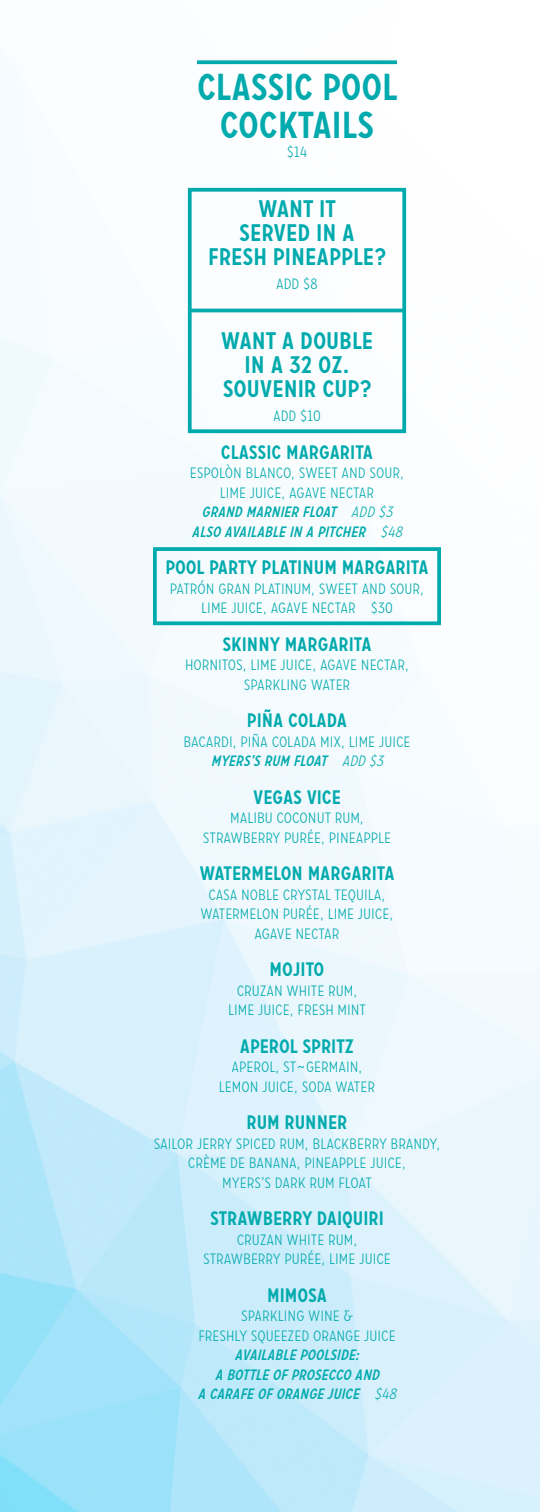
<style>
.page{position:relative;width:540px;height:1512px;background:#fff}
.page>*{position:absolute;margin:0;border:0;box-sizing:border-box;transform-origin:0 0}
.t1{font:500 37.5px/37.5px "Carrosserie";color:#00aaad;text-align:center}
.t2{font:500 24px/24px "Carrosserie";color:#00aaad;text-align:center}
.t3{font:500 19.5px "Carrosserie";color:#00aaad}
.t4{font:200 19.5px "Carrosserie";color:#00aaad}
.t5{font:200 15px/19.5px "Carrosserie";color:#00aaad;text-align:center}
.t6{font:italic 15px/19.5px "Carrosserie";color:#00aaad;text-align:center}
.s1{font-weight:400;font-style:italic}
.s2{font-style:italic}
.s3{font-weight:200}
</style>
<div class="page">
<div style="left:153px;top:547px;width:288px;height:78px;border:4px solid #00aaad"></div>
<svg style="left:197px;top:60px;width:200px;height:4px"></svg>
<div style="left:188px;top:188px;width:218px;height:245px;border:4px solid #00aaad"></div>
<hr style="left:188px;top:309px;width:218px;height:3px;background:#00aaad">
<h1 class="t1" style="left:197px;top:68px;width:202px">CLASSIC POOL<br>COCKTAILS</h1>
<p class="t5" style="left:287px;top:142px;width:22px">$14</p>
<h2 class="t2" style="left:208px;top:197px;width:179px">WANT IT<br>SERVED IN A<br>FRESH PINEAPPLE?</h2>
<p class="t5" style="left:276px;top:274px;width:43px">ADD $8</p>
<h2 class="t2" style="left:221px;top:329px;width:154px">WANT A DOUBLE<br>IN A 32 OZ.<br>SOUVENIR CUP?</h2>
<p class="t5" style="left:273px;top:406px;width:49px">ADD $10</p>
<h3 class="t3" style="left:221px;top:439px;width:154px">CLASSIC MARGARITA</h3>
<p class="t5" style="left:190px;top:463px;width:218px">ESPOLÒN BLANCO, SWEET AND SOUR,<br>LIME JUICE, AGAVE NECTAR<br><span class="s1">GRANDMARNIERFLOAT</span> <span class="s2">ADD $3<br></span><span class="s1">ALSO AVAILABLEIN APITCHER</span> <span class="s2">$48</span></p>
<h3 class="t3" style="left:165px;top:555px;width:265px">POOL PARTY PLATINUM MARGARITA</h3>
<p class="t5" style="left:170px;top:579px;width:256px">PATRÓN GRAN PLATINUM, SWEET AND SOUR,<br>LIME JUICE, AGAVE NECTAR $30</p>
<h3 class="t3" style="left:222px;top:631px;width:151px">SKINNY MARGARITA</h3>
<p class="t5" style="left:185px;top:655px;width:225px">HORNITOS, LIME JUICE, AGAVE NECTAR,<br>SPARKLING WATER</p>
<h3 class="t3" style="left:247px;top:708px;width:102px">PIÑA COLADA</h3>
<p class="t5" style="left:183px;top:732px;width:229px">BACARDI, PIÑA COLADA MIX, LIME JUICE<br><span class="s1">MYERS’SRUM FLOAT</span> <span class="s2">ADD $3</span></p>
<h3 class="t3" style="left:253px;top:784px;width:89px">VEGAS VICE</h3>
<p class="t5" style="left:203px;top:808px;width:190px">MALIBU COCONUT RUM,<br>STRAWBERRY PURÉE, PINEAPPLE</p>
<h3 class="t3" style="left:199px;top:861px;width:197px">WATERMELON MARGARITA</h3>
<p class="t5" style="left:200px;top:885px;width:195px">CASA NOBLE CRYSTAL TEQUILA,<br>WATERMELON PURÉE, LIME JUICE,<br>AGAVE NECTAR</p>
<h3 class="t3" style="left:270px;top:957px;width:56px">MOJITO</h3>
<p class="t5" style="left:228px;top:981px;width:140px">CRUZAN WHITE RUM,<br>LIME JUICE, FRESH MINT</p>
<h3 class="t3" style="left:240px;top:1033px;width:116px">APEROL SPRITZ</h3>
<p class="t5" style="left:232px;top:1057px;width:66px">APEROL, ST</p>
<h3 class="t4" style="left:296px;top:1064px;width:13px">˜</h3>
<p class="t5" style="left:219px;top:1057px;width:158px;text-align:left;text-indent:87px">GERMAIN,<br>LEMON JUICE, SODA WATER</p>
<h3 class="t3" style="left:247px;top:1110px;width:102px">RUM RUNNER</h3>
<p class="t5" style="left:154px;top:1134px;width:288px">SAILOR JERRY SPICED RUM, BLACKBERRY BRANDY,<br>CRÈME DE BANANA, PINEAPPLE JUICE,<br>MYERS’S DARK RUM FLOAT</p>
<h3 class="t3" style="left:210px;top:1206px;width:175px">STRAWBERRY DAIQUIRI</h3>
<p class="t5" style="left:203px;top:1230px;width:189px">CRUZAN WHITE RUM,<br>STRAWBERRY PURÉE, LIME JUICE</p>
<h3 class="t3" style="left:267px;top:1282px;width:61px">MIMOSA</h3>
<p class="t5" style="left:198px;top:1306px;width:199px">SPARKLING WINE &amp;<br>FRESHLY SQUEEZED ORANGE JUICE</p>
<p class="t6" style="left:198px;top:1345px;width:204px">AVAILABLEPOOLSIDE:<br>ABOTTLEOFPROSECCO AND<br>ACARAFEOFORANGEJUICE <span class="s3">$48</span></p>
</div>
